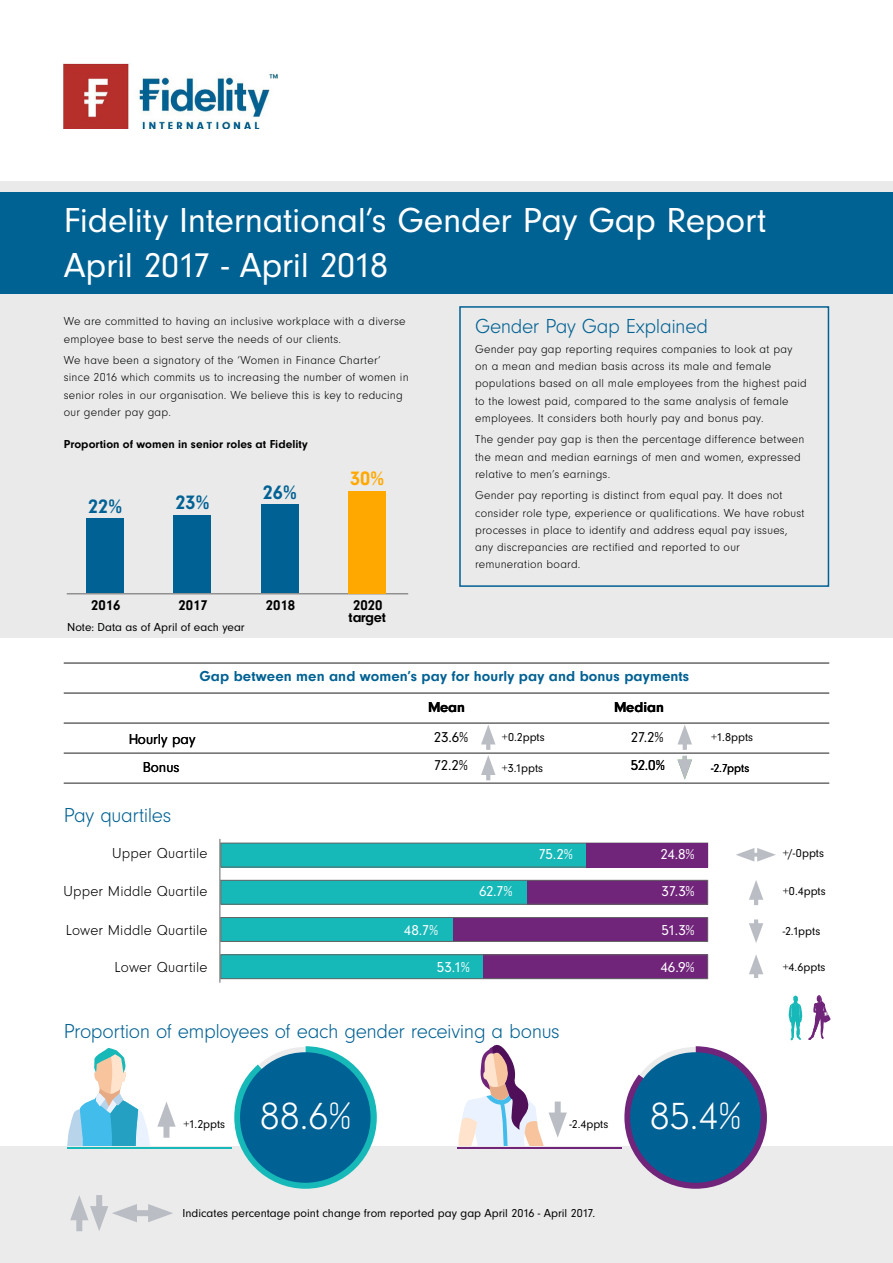
<style>
.page{position:relative;width:893px;height:1263px;background:#fff}
.page>*{position:absolute;margin:0;border:0;box-sizing:border-box;transform-origin:0 0}
.t1{font:300 40.05px "Neuzeit Gro";color:#fff}
.t2{font:36px/45px "Neuzeit Gro";letter-spacing:-.01em;color:#fff}
.t3{font:300 21px "Neuzeit Gro";letter-spacing:-.02em;color:#006193}
.t4{font:700 20.25px "Neuzeit Gro";color:#006194}
.t5{font:700 20.25px "Neuzeit Gro";color:#ffa800}
.t6{font:300 15px "Neuzeit Gro";letter-spacing:.01em;color:#000101}
.t7{font:700 15px "Neuzeit Gro";letter-spacing:.005em;color:#006193}
.t8{font:15px "Neuzeit Gro";letter-spacing:-.025em;color:#fff}
.t9{font:15px "Neuzeit Gro";letter-spacing:-.035em;color:#000101}
.t10{font:15px/28.3px "Neuzeit Gro";color:#000;text-align:center}
.t11{font:700 15px "Neuzeit Gro";color:#000}
.t12{font:700 14.7px/12.6px "Neuzeit Gro";color:#000;text-align:center}
.t13{font:300 12px/17.2px "Neuzeit Gro";letter-spacing:.02em;color:#000101}
.t14{font:12px "Neuzeit Gro";letter-spacing:.005em;color:#000101}
.t15{font:700 12px "Neuzeit Gro";letter-spacing:.005em;color:#000101}
</style>
<div class="page">
<div style="left:0;top:182px;width:893px;height:456px;background:#eaeaea"></div>
<hr style="left:64px;top:693px;width:765px;height:1px;background:#666">
<hr style="left:64px;top:723px;width:765px;height:1px;background:#666">
<hr style="left:64px;top:663px;width:765px;height:1px;background:#666">
<hr style="left:64px;top:753px;width:765px;height:1px;background:#666">
<hr style="left:64px;top:783px;width:765px;height:1px;background:#666">
<div style="left:221px;top:843px;width:365px;height:24px;background:#17b8b8"></div>
<div style="left:221px;top:880px;width:306px;height:24px;background:#17b8b8"></div>
<div style="left:221px;top:917px;width:233px;height:24px;background:#17b8b8"></div>
<div style="left:221px;top:955px;width:262px;height:24px;background:#17b8b8"></div>
<div style="left:220px;top:843px;width:488px;height:24px;border:1px solid #666"></div>
<div style="left:586px;top:843px;width:122px;height:24px;background:#70247a"></div>
<div style="left:527px;top:880px;width:181px;height:24px;background:#70247a"></div>
<div style="left:454px;top:917px;width:254px;height:24px;background:#70247a"></div>
<div style="left:483px;top:955px;width:225px;height:24px;background:#70247a"></div>
<hr style="left:220px;top:839px;width:1px;height:144px;background:#666">
<div style="left:220px;top:880px;width:488px;height:24px;border:1px solid #666"></div>
<div style="left:220px;top:917px;width:488px;height:25px;border:1px solid #666"></div>
<div style="left:220px;top:954px;width:488px;height:25px;border:1px solid #666"></div>
<div style="left:0;top:192px;width:893px;height:101px;background:#006193"></div>
<img style="left:64px;top:63px;width:213px;height:65px">
<div style="left:459px;top:306px;width:370px;height:281px;border:2px solid #006193"></div>
<div style="left:87px;top:519px;width:37px;height:74px;background:#006194"></div>
<hr style="left:67px;top:593px;width:341px;height:1px;background:#666">
<div style="left:174px;top:515px;width:37px;height:78px;background:#006194"></div>
<div style="left:261px;top:504px;width:37px;height:89px;background:#006194"></div>
<div style="left:348px;top:491px;width:38px;height:102px;background:#ffa800"></div>
<hr style="left:486px;top:737px;width:4px;height:13px;background:#babec4">
<svg style="left:481px;top:725px;width:14px;height:19px"></svg>
<hr style="left:486px;top:767px;width:4px;height:13px;background:#babec4">
<svg style="left:481px;top:755px;width:14px;height:20px"></svg>
<hr style="left:683px;top:737px;width:4px;height:13px;background:#babec4">
<svg style="left:678px;top:725px;width:14px;height:19px"></svg>
<svg style="left:789px;top:995px;width:13px;height:45px"></svg>
<svg style="left:808px;top:995px;width:23px;height:45px"></svg>
<div style="left:0;top:1147px;width:893px;height:116px;background:#ebebeb"></div>
<hr style="left:67px;top:1147px;width:164px;height:1px;background:#17b8b8">
<hr style="left:457px;top:1147px;width:164px;height:1px;background:#70247a">
<svg style="left:234px;top:1046px;width:143px;height:143px"></svg>
<div style="left:240px;top:1052px;width:131px;height:131px;background:#006194;border-radius:50%"></div>
<svg style="left:624px;top:1046px;width:143px;height:143px"></svg>
<div style="left:630px;top:1052px;width:131px;height:131px;background:#006194;border-radius:50%"></div>
<svg style="left:458px;top:1044px;width:116px;height:105px"></svg>
<svg style="left:64px;top:1048px;width:112px;height:183px"></svg>
<hr style="left:754px;top:892px;width:4px;height:13px;background:#babec4">
<svg style="left:749px;top:880px;width:14px;height:20px"></svg>
<hr style="left:683px;top:756px;width:4px;height:11px;background:#babec4">
<svg style="left:677px;top:760px;width:15px;height:19px"></svg>
<svg style="left:754px;top:919px;width:4px;height:4px"></svg>
<svg style="left:749px;top:923px;width:14px;height:20px"></svg>
<hr style="left:754px;top:966px;width:4px;height:12px;background:#babec4">
<svg style="left:749px;top:955px;width:14px;height:19px"></svg>
<svg style="left:736px;top:848px;width:40px;height:13px"></svg>
<h2 class="t2" style="left:64px;top:199px;width:704px">Fidelity International’s Gender Pay Gap Report<br>April 2017 - April 2018</h2>
<h3 class="t3" style="left:475px;top:315px;width:234px">Gender Pay Gap Explained</h3>
<p class="t13" style="left:475px;top:341px;width:333px">Gender pay gap reporting requires companies to look at pay on a mean and median basis across its male and female populations based on all male employees from the highest paid to the lowest paid, compared to the same analysis of female employees. It considers both hourly pay and bonus pay.</p>
<p class="t13" style="left:475px;top:431px;width:331px">The gender pay gap is then the percentage difference between the mean and median earnings of men and women, expressed relative to men’s earnings.</p>
<p class="t13" style="left:475px;top:487px;width:331px">Gender pay reporting is distinct from equal pay. It does not consider role type, experience or qualifications. We have robust processes in place to identify and address equal pay issues, any discrepancies are rectified and reported to our remuneration board.</p>
<p class="t13" style="left:64px;top:313px;width:343px">We are committed to having an inclusive workplace with a diverse employee base to best serve the needs of our clients.</p>
<p class="t13" style="left:64px;top:352px;width:346px">We have been a signatory of the ‘Women in Finance Charter’ since 2016 which commits us to increasing the number of women in senior roles in our organisation. We believe this is key to reducing our gender pay gap.</p>
<p class="t15" style="left:64px;top:437px;width:246px">Proportion of women in senior roles at Fidelity</p>
<h3 class="t5" style="left:350px;top:467px;width:35px">30%</h3>
<h3 class="t4" style="left:263px;top:481px;width:35px">26%</h3>
<h3 class="t4" style="left:176px;top:491px;width:35px">23%</h3>
<h3 class="t4" style="left:88px;top:495px;width:35px">22%</h3>
<p class="t12" style="left:91px;top:599px;width:31px">2016</p>
<p class="t12" style="left:178px;top:599px;width:31px">2017</p>
<p class="t14" style="left:67px;top:621px;width:179px">Note: Data as of April of each year</p>
<p class="t12" style="left:266px;top:599px;width:31px">2018</p>
<p class="t12" style="left:349px;top:599px;width:39px">2020 target</p>
<p class="t7" style="left:199px;top:667px;width:491px">Gap between men and women’s pay for hourly pay and bonus payments</p>
<p class="t10" style="left:129px;top:725px;width:68px">Hourly pay<br>Bonus</p>
<h3 class="t3" style="left:64px;top:804px;width:109px">Pay quartiles</h3>
<p class="t6" style="left:112px;top:845px;width:97px">Upper Quartile</p>
<p class="t6" style="left:63px;top:883px;width:146px">Upper Middle Quartile</p>
<p class="t6" style="left:66px;top:922px;width:143px">Lower Middle Quartile</p>
<p class="t6" style="left:115px;top:959px;width:94px">Lower Quartile</p>
<p class="t11" style="left:428px;top:698px;width:38px">Mean</p>
<p class="t9" style="left:434px;top:729px;width:36px">23.6%</p>
<p class="t9" style="left:434px;top:757px;width:35px">72.2%</p>
<p class="t14" style="left:502px;top:731px;width:44px">+0.2ppts</p>
<p class="t14" style="left:502px;top:761px;width:43px">+3.1ppts</p>
<p class="t8" style="left:479px;top:883px;width:35px">62.7%</p>
<p class="t8" style="left:404px;top:922px;width:36px">48.7%</p>
<p class="t8" style="left:437px;top:959px;width:35px">53.1%</p>
<p class="t8" style="left:538px;top:846px;width:36px">75.2%</p>
<h3 class="t3" style="left:64px;top:1020px;width:497px">Proportion of employees of each gender receiving a bonus</h3>
<p class="t11" style="left:614px;top:698px;width:51px">Median</p>
<p class="t9" style="left:631px;top:729px;width:34px">27.2%</p>
<p class="t14" style="left:711px;top:731px;width:44px">+1.8ppts</p>
<p class="t9" style="left:631px;top:757px;width:36px">52.0%</p>
<p class="t14" style="left:711px;top:761px;width:40px">-2.7ppts</p>
<p class="t8" style="left:661px;top:846px;width:36px">24.8%</p>
<p class="t8" style="left:662px;top:883px;width:35px">37.3%</p>
<p class="t8" style="left:662px;top:922px;width:35px">51.3%</p>
<p class="t8" style="left:660px;top:959px;width:36px">46.9%</p>
<p class="t14" style="left:184px;top:1117px;width:43px">+1.2ppts</p>
<h1 class="t1" style="left:260px;top:1095px;width:93px">88.6%</h1>
<p class="t14" style="left:569px;top:1117px;width:40px">-2.4ppts</p>
<h1 class="t1" style="left:650px;top:1095px;width:93px">85.4%</h1>
<p class="t14" style="left:783px;top:847px;width:43px">+/-0ppts</p>
<p class="t14" style="left:783px;top:884px;width:45px">+0.4ppts</p>
<p class="t14" style="left:783px;top:925px;width:39px">-2.1ppts</p>
<p class="t14" style="left:783px;top:960px;width:44px">+4.6ppts</p>
<p class="t14" style="left:182px;top:1206px;width:414px">Indicates percentage point change from reported pay gap April 2016 - April 2017.</p>
</div>
